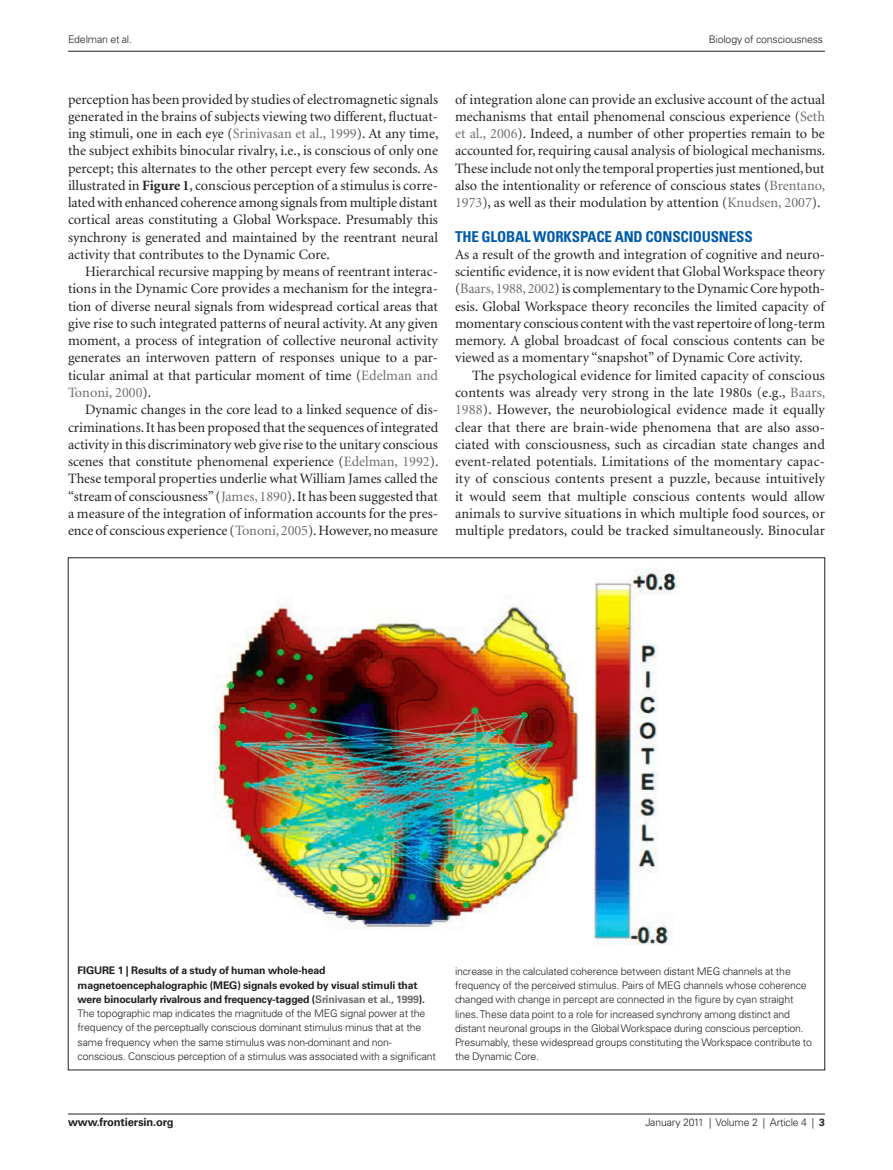
<style>
.page{position:relative;width:893px;height:1170px;background:#fff}
.page>*{position:absolute;margin:0;border:0;box-sizing:border-box;transform-origin:0 0}
.ART_tx_title1{font:700 condensed 15px "Univers";letter-spacing:-.01em;color:#015aaa}
.ART_tx{font:14.25px/17.2px "Minion";color:#231f20;text-align:justify}
.ART_tx1{font:14.25px/17.2px "Minion";color:#231f20;text-align:justify}
.t1{font:700 11.25px "Univers";letter-spacing:-.015em;color:#231f20}
.FIGURE_tx{font:300 10.5px/14.2px "Univers";letter-spacing:-.015em;color:#231f20}
.RH{font:300 10.5px "Univers";letter-spacing:-.015em;color:#231f20}
.s1{color:#6c6d70}
.s2{font-weight:700}
.s3{font-weight:700;color:#6c6d70}
</style>
<div class="page">
<hr style="left:68px;top:1113px;width:757px;height:1px;background:#231f20">
<hr style="left:68px;top:51px;width:757px;height:1px;background:#231f20">
<img style="left:213px;top:569px;width:466px;height:375px">
<p class="RH" style="left:68px;top:33px;width:66px">Edelman et al.</p>
<p class="RH" style="left:709px;top:33px;width:116px">Biology of consciousness</p>
<p class="ART_tx" style="left:68px;top:91px;width:372px">perception has been provided by studies of electromagnetic signals generated in the brains of subjects viewing two different, fluctuat&shy;ing stimuli, one in each eye (<span class="s1">Srinivasan et al., 1999</span>). At any time, the subject exhibits binocular rivalry, i.e., is conscious of only one percept; this alternates to the other percept every few seconds. As illustrated in <span class="s2">Figure 1</span>, conscious perception of a stimulus is corre&shy;lated with enhanced coherence among signals from multiple distant cortical areas constituting a Global Workspace. Presumably this synchrony is generated and maintained by the reentrant neural activity that contributes to the Dynamic Core.</p>
<p class="ART_tx" style="left:68px;top:263px;width:371px;text-indent:17px">Hierarchical recursive mapping by means of reentrant interac&shy;tions in the Dynamic Core provides a mechanism for the integra&shy;tion of diverse neural signals from widespread cortical areas that give rise to such integrated patterns of neural activity. At any given moment, a process of integration of collective neuronal activity generates an interwoven pattern of responses unique to a par&shy;ticular animal at that particular moment of time (<span class="s1">Edelman and Tononi, 2000</span>).</p>
<p class="ART_tx" style="left:68px;top:401px;width:372px;text-indent:17px">Dynamic changes in the core lead to a linked sequence of dis&shy;criminations. It has been proposed that the sequences of integrated activity in this discriminatory web give rise to the unitary conscious scenes that constitute phenomenal experience (<span class="s1">Edelman, 1992</span>).<br>These temporal properties underlie what William James called the “stream of consciousness” (<span class="s1">James, 1890</span>). It has been suggested that a measure of the integration of information accounts for the pres&shy;ence of conscious experience (<span class="s1">Tononi, 2005</span>). However, no measure</p>
<p class="ART_tx" style="left:455px;top:91px;width:372px">of integration alone can provide an exclusive account of the actual mechanisms that entail phenomenal conscious experience (<span class="s1">Seth et al., 2006</span>). Indeed, a number of other properties remain to be accounted for, requiring causal analysis of biological mechanisms.<br>These include not only the temporal properties just mentioned, but also the intentionality or reference of conscious states (<span class="s1">Brentano, 1973</span>), as well as their modulation by attention (<span class="s1">Knudsen, 2007</span>).</p>
<p class="ART_tx_title1" style="left:455px;top:227px;width:299px">THE GLOBAL WORKSPACE AND CONSCIOUSNESS</p>
<p class="ART_tx1" style="left:455px;top:246px;width:372px">As a result of the growth and integration of cognitive and neuro&shy;scientific evidence, it is now evident that Global Workspace theory (<span class="s1">Baars, 1988, 2002</span>) is complementary to the Dynamic Core hypoth&shy;esis. Global Workspace theory reconciles the limited capacity of momentary conscious content with the vast repertoire of long-term memory. A global broadcast of focal conscious contents can be viewed as a momentary “snapshot” of Dynamic Core activity.</p>
<p class="ART_tx" style="left:455px;top:367px;width:372px;text-indent:17px">The psychological evidence for limited capacity of conscious contents was already very strong in the late 1980s (e.g., <span class="s1">Baars, 1988</span>). However, the neurobiological evidence made it equally clear that there are brain-wide phenomena that are also asso&shy;ciated with consciousness, such as circadian state changes and event-related potentials. Limitations of the momentary capac&shy;ity of conscious contents present a puzzle, because intuitively it would seem that multiple conscious contents would allow animals to survive situations in which multiple food sources, or multiple predators, could be tracked simultaneously. Binocular</p>
<p class="FIGURE_tx" style="left:78px;top:963px;width:360px"><span class="s2">Fig ure 1 | Results of a study of human whole-head magnetoencephalographic (MEG) signals evoked by visual stimuli that were binocularly rivalrous and frequency-tagged (</span><span class="s3">Srinivasan et al., 1999</span><span class="s2">).<br></span>The topographic map indicates the magnitude of the MEG signal power at the frequency of the perceptually conscious dominant stimulus minus that at the same frequency when the same stimulus was non-dominant and non&shy;conscious. Conscious perception of a stimulus was associated with a significant</p>
<p class="FIGURE_tx" style="left:455px;top:963px;width:359px">increase in the calculated coherence between distant MEG channels at the frequency of the perceived stimulus. Pairs of MEG channels whose coherence changed with change in percept are connected in the figure by cyan straight lines. These data point to a role for increased synchrony among distinct and distant neuronal groups in the Global Workspace during conscious perception.<br>Presumably, these widespread groups constituting the Workspace contribute to the Dynamic Core.</p>
<p class="t1" style="left:68px;top:1115px;width:107px">www.frontiersin.org</p>
<p class="FIGURE_tx" style="left:645px;top:1115px;width:181px">January 2011 | Volume 2 | Article 4 | <span class="s2">3</span></p>
</div>
